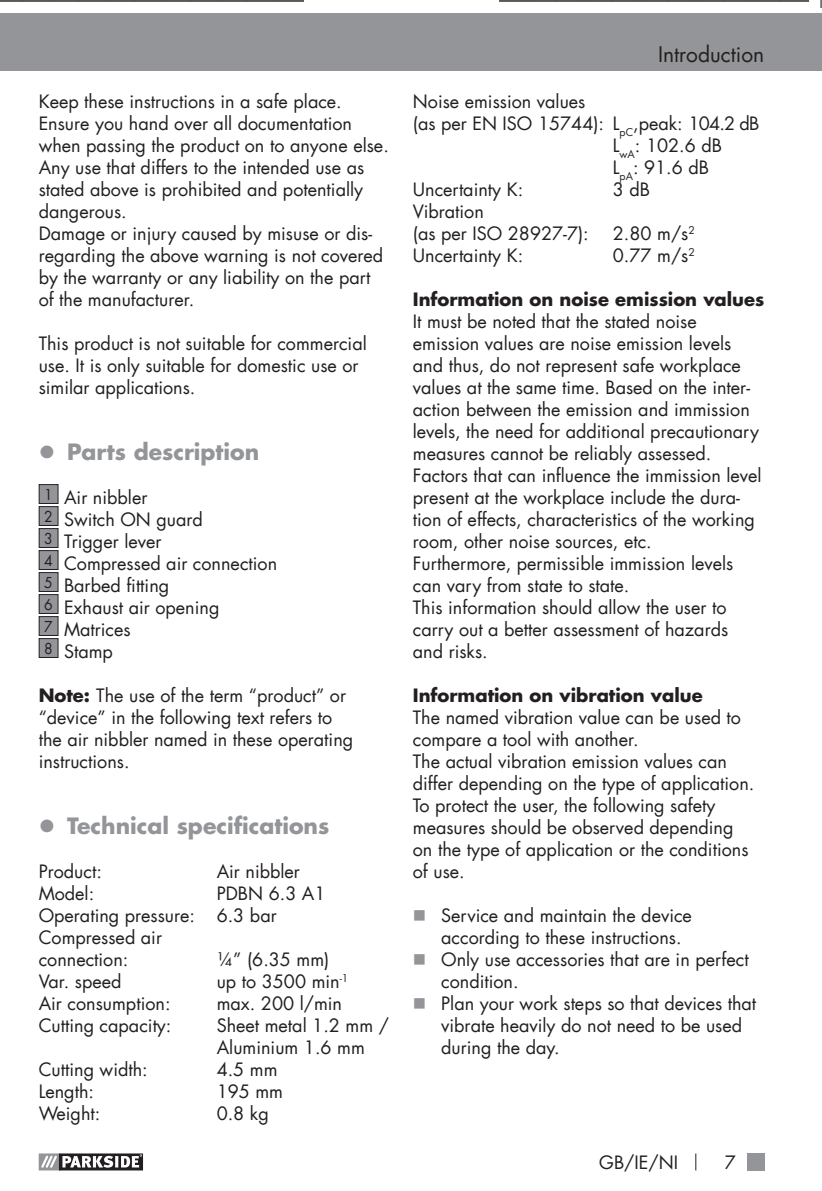
<style>
.page{position:relative;width:822px;height:1191px;background:#fff}
.page>*{position:absolute;margin:0;border:0;box-sizing:border-box;transform-origin:0 0}
.t1{font:700 22px "Futura LT";color:#939598}
.t2{font:21px "Futura LT";color:#231f20}
.t3{font:18px/22px "Futura LT";color:#231f20}
.t4{font:700 18px "Futura LT";color:#231f20}
.s1{font-weight:700}
</style>
<div class="page">
<div style="left:0;top:14px;width:821px;height:57px;background:#939598"></div>
<div style="left:747px;top:1153px;width:17px;height:17px;background:#939598"></div>
<svg style="left:695px;top:1153px;width:1px;height:17px"></svg>
<svg style="left:39px;top:1153px;width:104px;height:17px"></svg>
<div style="left:39px;top:485px;width:19px;height:18px;background:#939598"></div>
<div style="left:39px;top:484px;width:20px;height:20px;border:1px solid #231f20"></div>
<div style="left:39px;top:507px;width:19px;height:18px;background:#939598"></div>
<div style="left:39px;top:506px;width:20px;height:20px;border:1px solid #231f20"></div>
<div style="left:39px;top:529px;width:19px;height:18px;background:#939598"></div>
<div style="left:39px;top:528px;width:20px;height:20px;border:1px solid #231f20"></div>
<div style="left:39px;top:551px;width:19px;height:18px;background:#939598"></div>
<div style="left:39px;top:550px;width:20px;height:20px;border:1px solid #231f20"></div>
<div style="left:39px;top:573px;width:19px;height:18px;background:#939598"></div>
<div style="left:39px;top:572px;width:20px;height:20px;border:1px solid #231f20"></div>
<div style="left:39px;top:595px;width:19px;height:18px;background:#939598"></div>
<div style="left:39px;top:594px;width:20px;height:20px;border:1px solid #231f20"></div>
<div style="left:39px;top:617px;width:19px;height:18px;background:#939598"></div>
<div style="left:39px;top:616px;width:20px;height:20px;border:1px solid #231f20"></div>
<div style="left:39px;top:639px;width:19px;height:18px;background:#939598"></div>
<div style="left:39px;top:638px;width:20px;height:20px;border:1px solid #231f20"></div>
<svg style="left:820px;top:0;width:2px;height:15px"></svg>
<svg style="left:0;top:0;width:304px;height:14px"></svg>
<svg style="left:499px;top:0;width:310px;height:2px"></svg>
<p class="t3" style="left:39px;top:91px;width:352px">Keep these instructions in a safe place.<br>Ensure you hand over all documentation when passing the product on to anyone else.<br>Any use that differs to the intended use as stated above is prohibited and potentially dangerous.<br>Damage or injury caused by misuse or dis&shy;regarding the above warning is not covered by the warranty or any liability on the part of the manufacturer.</p>
<p class="t3" style="left:39px;top:332px;width:330px">This product is not suitable for commercial use. It is only suitable for domestic use or similar applications.</p>
<p class="t1" style="left:67px;top:437px;width:194px">Parts description</p>
<p class="t3" style="left:44px;top:487px;width:234px"><sup>1</sup> Air nibbler<br><sup>2</sup> Switch ON guard<br><sup>3</sup> Trigger lever<br><sup>4</sup> Compressed air connection<br><sup>5</sup> Barbed fitting<br><sup>6</sup> Exhaust air opening<br><sup>7</sup> Matrices<br><sup>8</sup> Stamp</p>
<p class="t3" style="left:39px;top:685px;width:316px"><span class="s1">Note:</span> The use of the term “product” or “device” in the following text refers to the air nibbler named in these operating instructions.</p>
<p class="t1" style="left:67px;top:811px;width:264px">Technical specifications</p>
<p class="t3" style="left:39px;top:861px;width:65px">Product:</p>
<p class="t3" style="left:217px;top:861px;width:85px">Air nibbler</p>
<p class="t3" style="left:39px;top:883px;width:57px">Model:</p>
<p class="t3" style="left:39px;top:883px;width:288px;text-indent:178px">PDBN 6.3 A1<br>Operating pressure: 6.3 bar<br>Compressed air<br>connection:</p>
<p class="t3" style="left:217px;top:949px;width:114px">¼” (6.35 mm)</p>
<p class="t3" style="left:39px;top:971px;width:84px">Var. speed</p>
<p class="t3" style="left:217px;top:971px;width:133px">up to 3500 min<sup>-1</sup></p>
<p class="t3" style="left:39px;top:993px;width:133px">Air consumption:</p>
<p class="t3" style="left:217px;top:993px;width:127px">max. 200 l/min</p>
<p class="t3" style="left:39px;top:1015px;width:134px">Cutting capacity:</p>
<p class="t3" style="left:217px;top:1015px;width:174px">Sheet metal 1.2 mm /<br>Aluminium 1.6 mm</p>
<p class="t3" style="left:39px;top:1059px;width:111px">Cutting width:</p>
<p class="t3" style="left:217px;top:1059px;width:62px">4.5 mm</p>
<p class="t3" style="left:39px;top:1081px;width:57px">Length:</p>
<p class="t3" style="left:217px;top:1081px;width:68px">195 mm</p>
<p class="t3" style="left:39px;top:1103px;width:63px">Weight:</p>
<p class="t3" style="left:217px;top:1103px;width:54px">0.8 kg</p>
<p class="t2" style="left:658px;top:41px;width:108px">Introduction</p>
<p class="t3" style="left:413px;top:91px;width:174px">Noise emission values</p>
<p class="t3" style="left:413px;top:113px;width:348px">(as per EN ISO 15744): L<sub>pC</sub>,peak: 104.2 dB</p>
<p class="t3" style="left:613px;top:135px;width:111px">L<sub>wA</sub>: 102.6 dB</p>
<p class="t3" style="left:613px;top:157px;width:98px">L<sub>pA</sub>: 91.6 dB</p>
<p class="t3" style="left:413px;top:179px;width:112px">Uncertainty K:</p>
<p class="t3" style="left:613px;top:179px;width:39px">3 dB</p>
<p class="t3" style="left:413px;top:201px;width:177px">Vibration<br>(as per ISO 28927-7):</p>
<p class="t3" style="left:613px;top:223px;width:84px">2.80 m/s<sup>2</sup></p>
<p class="t3" style="left:413px;top:245px;width:112px">Uncertainty K:</p>
<p class="t3" style="left:613px;top:245px;width:84px">0.77 m/s<sup>2</sup></p>
<p class="t4" style="left:413px;top:287px;width:353px">Information on noise emission values</p>
<p class="t3" style="left:413px;top:311px;width:350px">It must be noted that the stated noise emission values are noise emission levels and thus, do not represent safe workplace values at the same time. Based on the inter&shy;action between the emission and immission levels, the need for additional precautionary measures cannot be reliably assessed.<br>Factors that can influence the immission level present at the workplace include the dura&shy;tion of effects, characteristics of the working room, other noise sources, etc.<br>Furthermore, permissible immission levels can vary from state to state.<br>This information should allow the user to carry out a better assessment of hazards and risks.</p>
<p class="t4" style="left:413px;top:683px;width:291px">Information on vibration value</p>
<p class="t3" style="left:413px;top:706px;width:343px">The named vibration value can be used to compare a tool with another.<br>The actual vibration emission values can differ depending on the type of application.<br>To protect the user, the following safety measures should be observed depending on the type of application or the conditions of use.</p>
<p class="t3" style="left:441px;top:904px;width:317px">Service and maintain the device according to these instructions.<br>Only use accessories that are in perfect condition.<br>Plan your work steps so that devices that vibrate heavily do not need to be used during the day.</p>
<p class="t3" style="left:599px;top:1152px;width:80px">GB/IE/NI</p>
<p class="t3" style="left:725px;top:1152px;width:13px">7</p>
</div>
